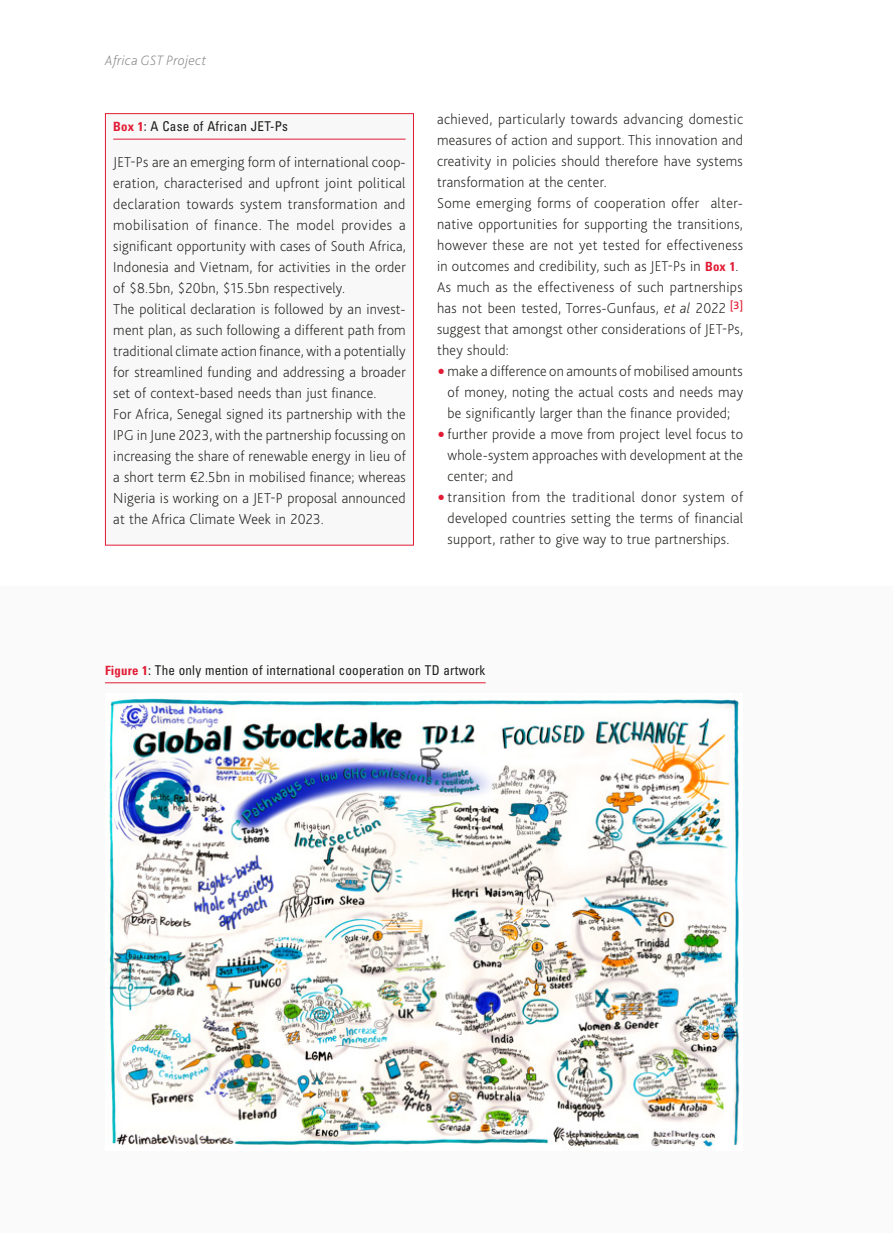
<style>
.page{position:relative;width:893px;height:1233px;background:#fff}
.page>*{position:absolute;margin:0;border:0;box-sizing:border-box;transform-origin:0 0}
._00_DDPP_Normal{font:200 15px/21px "Bliss Pro";letter-spacing:.015em;color:#1d1d1b;text-align:justify}
.xx_DDPP_Header{font:italic 200 14.25px "Bliss Pro";letter-spacing:.02em;color:#878787}
._40_DDPP_Fig_Label{font:condensed 13.5px "Univers LT Std";letter-spacing:.015em;color:#1d1d1b}
.s1{font-weight:700;font-size:12.75px;color:#e21c35}
.s2{font-family:"Univers LT Std";font-weight:700;font-stretch:condensed;font-size:12.75px;color:#e21c35}
.s3{font-style:italic}
</style>
<div class="page">
<div style="left:0;top:586px;width:892px;height:647px;background:#fafafa"></div>
<div style="left:105px;top:114px;width:308px;height:431px;background:#f8f8f8"></div>
<hr style="left:113px;top:139px;width:292px;height:1px;background:#e21c35">
<div style="left:105px;top:113px;width:309px;height:433px;border:1px solid #e21c35"></div>
<img style="left:109px;top:698px;width:631px;height:449px">
<hr style="left:105px;top:682px;width:380px;height:1px;background:#e21c35">
<p class="xx_DDPP_Header" style="left:105px;top:52px;width:102px">Africa GST Project</p>
<p class="_40_DDPP_Fig_Label" style="left:113px;top:118px;width:176px"><span class="s1">Box 1</span>: A Case of African JET-Ps</p>
<p class="_00_DDPP_Normal" style="left:113px;top:152px;width:294px">JET-Ps are an emerging form of international coop&shy;eration, characterised and upfront joint political declaration towards system transformation and mobilisation of finance. The model provides a significant opportunity with cases of South Africa, Indonesia and Vietnam, for activities in the order of $8.5bn, $20bn, $15.5bn respectively.</p>
<p class="_00_DDPP_Normal" style="left:113px;top:299px;width:294px">The political declaration is followed by an invest&shy;ment plan, as such following a different path from traditional climate action finance, with a potentially for streamlined funding and addressing a broader set of context-based needs than just finance.</p>
<p class="_00_DDPP_Normal" style="left:113px;top:404px;width:294px">For Africa, Senegal signed its partnership with the IPG in June 2023, with the partnership focussing on increasing the share of renewable energy in lieu of a short term €2.5bn in mobilised finance; whereas Nigeria is working on a JET-P proposal announced at the Africa Climate Week in 2023.</p>
<p class="_00_DDPP_Normal" style="left:437px;top:109px;width:307px">achieved, particularly towards advancing domestic measures of action and support. This innovation and creativity in policies should therefore have systems transformation at the center.</p>
<p class="_00_DDPP_Normal" style="left:437px;top:193px;width:307px">Some emerging forms of cooperation offer alter&shy;native opportunities for supporting the transitions, however these are not yet tested for effectiveness in outcomes and credibility, such as JET-Ps in <span class="s2">Box 1</span>.</p>
<p class="_00_DDPP_Normal" style="left:437px;top:277px;width:307px">As much as the effectiveness of such partnerships has not been tested, Torres-Gunfaus, <span class="s3">et al</span> 2022 <sup>[3] </sup>suggest that amongst other considerations of JET-Ps, they should:</p>
<p class="_00_DDPP_Normal" style="left:447px;top:361px;width:297px">make a difference on amounts of mobilised amounts of money, noting the actual costs and needs may be significantly larger than the finance provided;</p>
<p class="_00_DDPP_Normal" style="left:447px;top:424px;width:297px">further provide a move from project level focus to whole-system approaches with development at the center; and</p>
<p class="_00_DDPP_Normal" style="left:447px;top:487px;width:297px">transition from the traditional donor system of developed countries setting the terms of financial support, rather to give way to true partnerships.</p>
<p class="_40_DDPP_Fig_Label" style="left:105px;top:662px;width:382px"><span class="s1">Figure 1</span>: The only mention of international cooperation on TD artwork</p>
</div>
